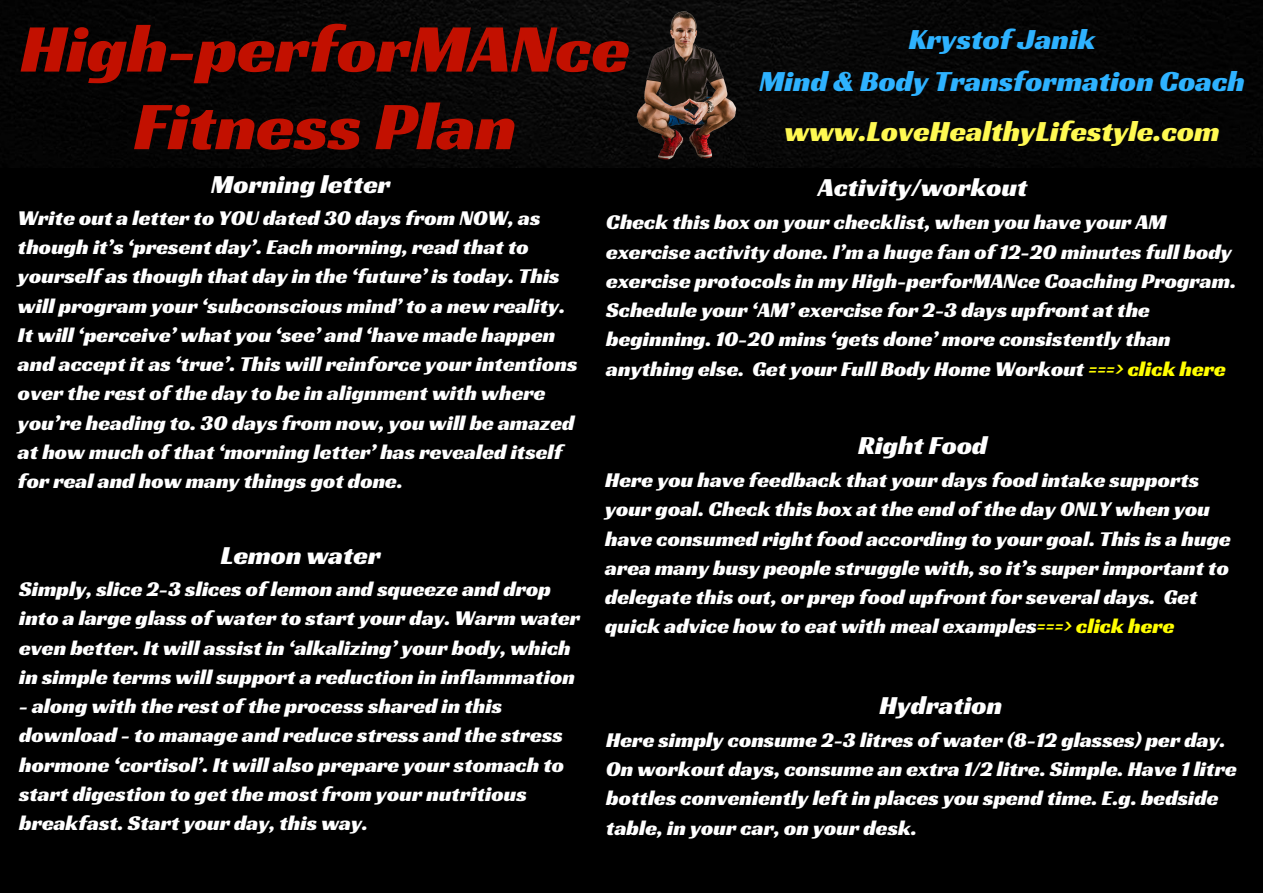
<style>
.page{position:relative;width:1263px;height:893px;background:#000}
.page>*{position:absolute;margin:0;border:0;box-sizing:border-box;transform-origin:0 0}
.t1{font:69.45px/77.6px "Racing Sans One";color:#c21000;text-align:center}
.t2{font:29.7px/41.5px "Racing Sans One";color:#2eb2ff;text-align:center}
.t3{font:29.7px "Racing Sans One";color:#fff952}
.t4{font:26.4px "Racing Sans One";color:#fff}
.t5{font:21.45px/29.2px "Racing Sans One";color:#fff}
.s1{color:#fffe00}
</style>
<div class="page">
<img style="left:10px;top:0;width:1249px;height:168px">
<img style="left:567px;top:0;width:263px;height:168px">
<h1 class="t1" style="left:21px;top:9px;width:611px">High-perforMANce<br>Fitness Plan</h1>
<h2 class="t2" style="left:759px;top:18px;width:487px">Krystof Janik<br>Mind &amp; Body Transformation Coach</h2>
<h2 class="t3" style="left:784px;top:112px;width:437px">www.LoveHealthyLifestyle.com</h2>
<p class="t4" style="left:211px;top:168px;width:181px">Morning letter</p>
<p class="t5" style="left:18px;top:203px;width:561px">Write out a letter to YOU dated 30 days from NOW, as though it’s ‘present day’. Each morning, read that to yourself as though that day in the ‘future’ is today. This will program your ‘subconscious mind’ to a new reality.<br>It will ‘perceive’ what you ‘see’ and ‘have made happen and accept it as ‘true’. This will reinforce your intentions over the rest of the day to be in alignment with where you’re heading to. 30 days from now, you will be amazed at how much of that ‘morning letter’ has revealed itself for real and how many things got done.</p>
<p class="t4" style="left:221px;top:538px;width:161px">Lemon water</p>
<p class="t5" style="left:19px;top:574px;width:563px">Simply, slice 2-3 slices of lemon and squeeze and drop into a large glass of water to start your day. Warm water even better. It will assist in ‘alkalizing’ your body, which in simple terms will support a reduction in inflammation</p>
<p class="t5" style="left:19px;top:691px;width:547px">- along with the rest of the process shared in this download - to manage and reduce stress and the stress hormone ‘cortisol’. It will also prepare your stomach to start digestion to get the most from your nutritious breakfast. Start your day, this way.</p>
<p class="t4" style="left:818px;top:170px;width:211px">Activity/workout</p>
<p class="t5" style="left:606px;top:207px;width:631px">Check this box on your checklist, when you have your AM exercise activity done. I’m a huge fan of 12-20 minutes full body exercise protocols in my High-perforMANce Coaching Program.<br>Schedule your ‘AM’ exercise for 2-3 days upfront at the beginning. 10-20 mins ‘gets done’ more consistently than anything else. Get your Full Body Home Workout <span class="s1">===&gt; click here</span></p>
<p class="t4" style="left:858px;top:429px;width:131px">Right Food</p>
<p class="t5" style="left:605px;top:465px;width:627px">Here you have feedback that your days food intake supports your goal. Check this box at the end of the day ONLY when you have consumed right food according to your goal. This is a huge area many busy people struggle with, so it’s super important to delegate this out, or prep food upfront for several days. Get quick advice how to eat with meal examples<span class="s1">===&gt; click here</span></p>
<p class="t4" style="left:879px;top:688px;width:124px">Hydration</p>
<p class="t5" style="left:606px;top:725px;width:632px">Here simply consume 2-3 litres of water (8-12 glasses) per day.<br>On workout days, consume an extra 1/2 litre. Simple. Have 1 litre bottles conveniently left in places you spend time. E.g. bedside table, in your car, on your desk.</p>
</div>
